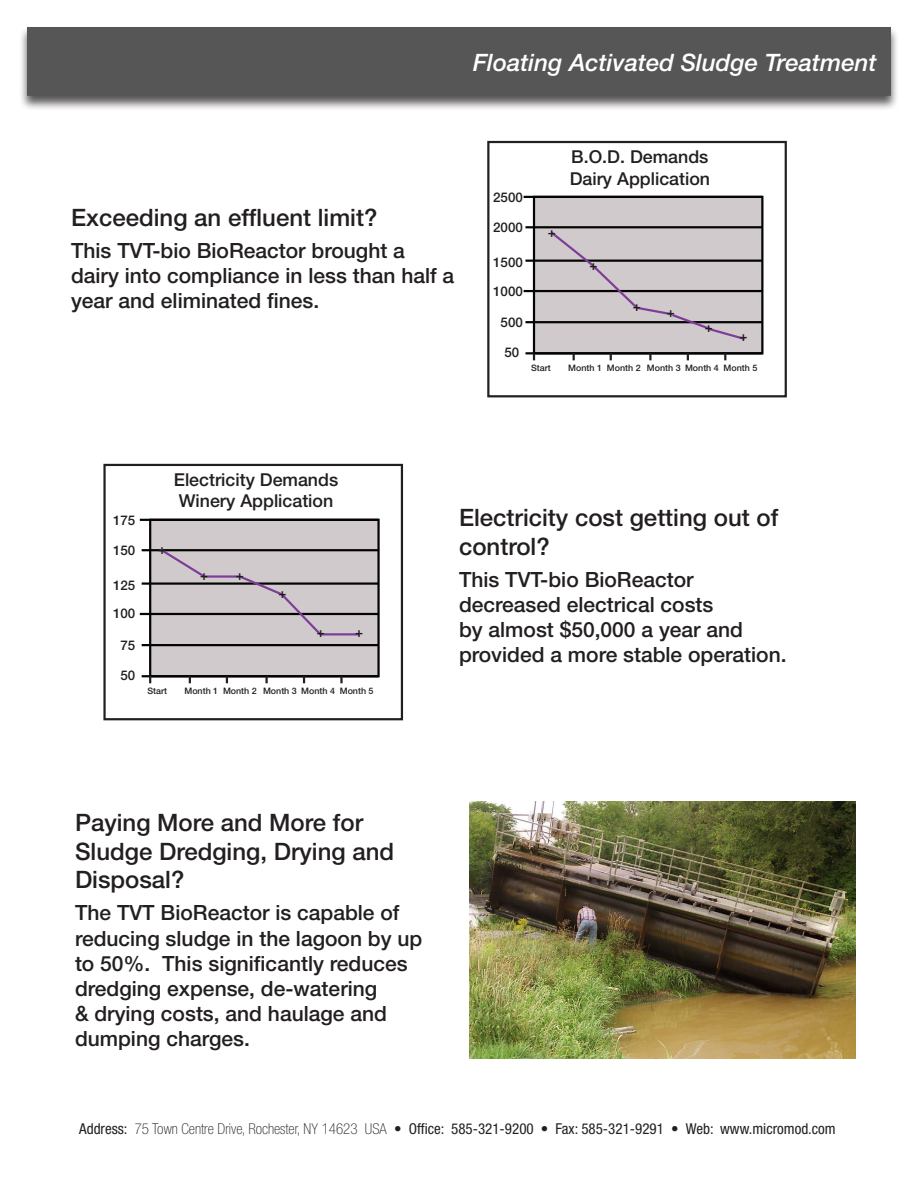
<style>
.page{position:relative;width:918px;height:1188px;background:#fff}
.page>*{position:absolute;margin:0;border:0;box-sizing:border-box;transform-origin:0 0}
.t1{font:500 24px/28.8px "Helvetica Neue";color:#231f20}
.t2{font:italic 500 24px "Helvetica Neue";color:#fff}
.t3{font:500 21px/25.2px "Helvetica Neue";color:#231f20}
.t4{font:500 17.85px/21.3px "Helvetica Neue";color:#231f20}
.t5{font:condensed 15px "Helvetica Neue";color:#231f20}
.t6{font:500 13.35px/28.5px "Helvetica Neue";color:#231f20}
.t7{font:500 8.85px "Helvetica Neue";color:#231f20}
.s1{font-weight:100}
.s2{font-weight:900}
</style>
<div class="page">
<div style="left:19px;top:26px;width:880px;height:85px;background:#231f20;opacity:.75"></div>
<div style="left:27px;top:27px;width:864px;height:69px;background:#575656"></div>
<div style="left:103px;top:464px;width:300px;height:256px;border:2px solid #231f20"></div>
<div style="left:150px;top:520px;width:229px;height:156px;background:#d0cacc"></div>
<div style="left:149px;top:519px;width:231px;height:158px;border:2px solid #040503"></div>
<hr style="left:140px;top:519px;width:239px;height:2px;background:#040503">
<hr style="left:142px;top:549px;width:237px;height:2px;background:#040503">
<hr style="left:142px;top:582px;width:237px;height:3px;background:#040503">
<hr style="left:140px;top:613px;width:239px;height:2px;background:#040503">
<hr style="left:142px;top:644px;width:237px;height:2px;background:#040503">
<hr style="left:142px;top:675px;width:237px;height:2px;background:#040503">
<svg style="left:158px;top:548px;width:49px;height:30px"></svg>
<hr style="left:204px;top:575px;width:36px;height:3px;background:#7e3e98">
<svg style="left:237px;top:575px;width:87px;height:61px"></svg>
<hr style="left:320px;top:633px;width:39px;height:2px;background:#7e3e98">
<svg style="left:149px;top:676px;width:2px;height:7px"></svg>
<svg style="left:189px;top:676px;width:2px;height:7px"></svg>
<svg style="left:226px;top:676px;width:2px;height:7px"></svg>
<svg style="left:265px;top:676px;width:3px;height:7px"></svg>
<svg style="left:303px;top:676px;width:2px;height:7px"></svg>
<svg style="left:340px;top:676px;width:3px;height:7px"></svg>
<div style="left:487px;top:141px;width:300px;height:256px;border:2px solid #231f20"></div>
<div style="left:534px;top:197px;width:228px;height:156px;background:#d0cacc"></div>
<div style="left:533px;top:196px;width:230px;height:158px;border:2px solid #040503"></div>
<hr style="left:524px;top:196px;width:238px;height:2px;background:#040503">
<hr style="left:525px;top:226px;width:237px;height:2px;background:#040503">
<hr style="left:525px;top:260px;width:237px;height:2px;background:#040503">
<hr style="left:524px;top:290px;width:238px;height:2px;background:#040503">
<hr style="left:525px;top:321px;width:237px;height:2px;background:#040503">
<hr style="left:525px;top:352px;width:237px;height:2px;background:#040503">
<svg style="left:533px;top:353px;width:2px;height:7px"></svg>
<svg style="left:573px;top:353px;width:2px;height:7px"></svg>
<svg style="left:610px;top:353px;width:2px;height:7px"></svg>
<svg style="left:649px;top:353px;width:3px;height:7px"></svg>
<svg style="left:687px;top:353px;width:2px;height:7px"></svg>
<svg style="left:724px;top:353px;width:2px;height:7px"></svg>
<svg style="left:548px;top:231px;width:199px;height:109px"></svg>
<img style="left:469px;top:801px;width:387px;height:258px">
<p class="t2" style="left:473px;top:48px;width:405px">Floating Activated Sludge Treatment</p>
<p class="t1" style="left:71px;top:203px;width:308px">Exceeding an effluent limit?</p>
<p class="t3" style="left:71px;top:238px;width:385px">This TVT-bio BioReactor brought a dairy into compliance in less than half a year and eliminated fines.</p>
<p class="t6" style="left:493px;top:183px;width:31px">2500</p>
<p class="t6" style="left:493px;top:213px;width:31px">2000</p>
<p class="t6" style="left:493px;top:248px;width:31px">1500<br>1000</p>
<p class="t6" style="left:501px;top:308px;width:24px">500</p>
<p class="t6" style="left:504px;top:338px;width:16px">50</p>
<p class="t4" style="left:570px;top:146px;width:142px">B.O.D. Demands<br>Dairy Application</p>
<p class="t6" style="left:548px;top:217px;width:10px">+</p>
<p class="t6" style="left:589px;top:250px;width:10px">+</p>
<p class="t6" style="left:633px;top:292px;width:10px">+</p>
<p class="t6" style="left:667px;top:298px;width:10px">+</p>
<p class="t6" style="left:705px;top:313px;width:10px">+</p>
<p class="t6" style="left:739px;top:322px;width:10px">+</p>
<p class="t7" style="left:531px;top:363px;width:21px">Start</p>
<p class="t7" style="left:568px;top:363px;width:191px">Month 1 Month 2 Month 3 Month 4 Month 5</p>
<p class="t6" style="left:113px;top:506px;width:24px">175</p>
<p class="t6" style="left:113px;top:536px;width:24px">150</p>
<p class="t6" style="left:113px;top:571px;width:24px">125<br>100</p>
<p class="t6" style="left:121px;top:630px;width:16px">75</p>
<p class="t6" style="left:121px;top:661px;width:16px">50</p>
<p class="t4" style="left:174px;top:469px;width:166px">Electricity Demands<br>Winery Application</p>
<p class="t6" style="left:158px;top:534px;width:10px">+</p>
<p class="t6" style="left:200px;top:561px;width:10px">+</p>
<p class="t6" style="left:236px;top:561px;width:10px">+</p>
<p class="t6" style="left:279px;top:579px;width:10px">+</p>
<p class="t6" style="left:317px;top:618px;width:10px">+</p>
<p class="t6" style="left:355px;top:618px;width:10px">+</p>
<p class="t7" style="left:147px;top:686px;width:21px">Start</p>
<p class="t7" style="left:184px;top:686px;width:191px">Month 1 Month 2 Month 3 Month 4 Month 5</p>
<p class="t1" style="left:459px;top:503px;width:321px">Electricity cost getting out of control?</p>
<p class="t3" style="left:459px;top:566px;width:329px">This TVT-bio BioReactor decreased electrical costs<br>by almost $50,000 a year and provided a more stable operation.</p>
<p class="t1" style="left:75px;top:808px;width:321px">Paying More and More for<br>Sludge Dredging, Drying and<br>Disposal?</p>
<p class="t3" style="left:75px;top:900px;width:349px">The TVT BioReactor is capable of reducing sludge in the lagoon by up to 50%. This significantly reduces dredging expense, de-watering<br>&amp; drying costs, and haulage and dumping charges.</p>
<p class="t5" style="left:79px;top:1120px;width:758px">Address: <span class="s1">75 Town Centre Drive, Rochester, NY 14623 USA</span> <span class="s2">•</span> Office: 585-321-9200 <span class="s2">•</span> Fax: 585-321-9291 <span class="s2">•</span> Web: www.micromod.com</p>
</div>
